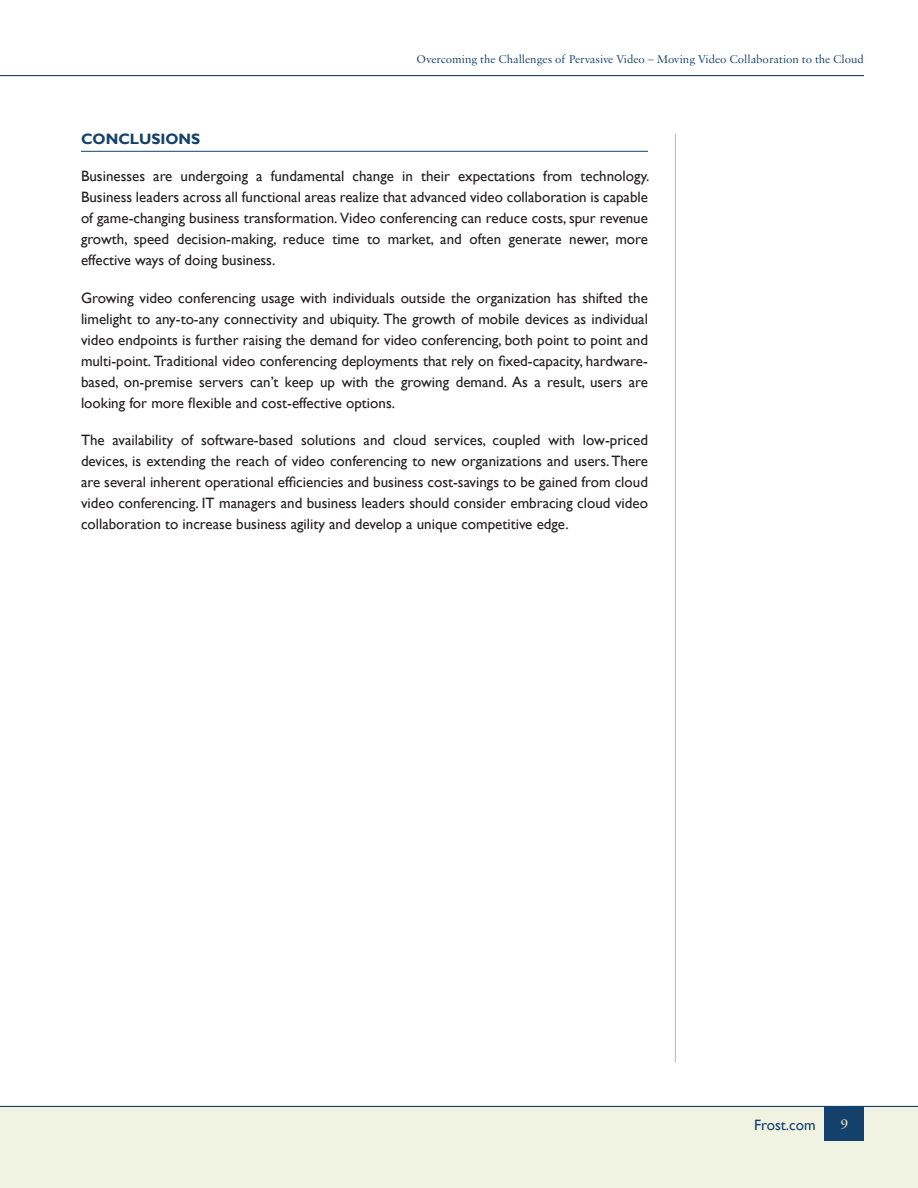
<style>
.page{position:relative;width:918px;height:1188px;background:#fff}
.page>*{position:absolute;margin:0;border:0;box-sizing:border-box;transform-origin:0 0}
.TX1{font:15px/21px "Gill Sans";color:#231f20;text-align:justify}
.HD1{font:700 15px "Gill Sans";color:#13416b}
.t1{font:15px "Gill Sans";color:#13416b}
.t2{font:600 15px "Sabon MT Pro";color:#d6d5b6}
.t3{font:12px "Sabon MT Pro";color:#13416b}
</style>
<div class="page">
<div style="left:0;top:1107px;width:918px;height:81px;background:#f1f3e2"></div>
<hr style="left:0;top:1106px;width:918px;height:1px;background:#13416b">
<hr style="left:0;top:75px;width:864px;height:1px;background:#13416b">
<div style="left:825px;top:1107px;width:39px;height:33px;background:#13416b"></div>
<hr style="left:675px;top:134px;width:1px;height:929px;background:#b0bacb">
<hr style="left:81px;top:151px;width:567px;height:1px;background:#13416b">
<p class="t3" style="left:417px;top:52px;width:449px">Overcoming the Challenges of Pervasive Video – Moving Video Collaboration to the Cloud</p>
<p class="HD1" style="left:81px;top:130px;width:121px">CONCLUSIONS</p>
<p class="TX1" style="left:81px;top:166px;width:570px">Businesses are undergoing a fundamental change in their expectations from technology.<br>Business leaders across all functional areas realize that advanced video collaboration is capable of game-changing business transformation. Video conferencing can reduce costs, spur revenue growth, speed decision-making, reduce time to market, and often generate newer, more effective ways of doing business.</p>
<p class="TX1" style="left:81px;top:287px;width:569px">Growing video conferencing usage with individuals outside the organization has shifted the limelight to any-to-any connectivity and ubiquity. The growth of mobile devices as individual video endpoints is further raising the demand for video conferencing, both point to point and multi-point. Traditional video conferencing deployments that rely on fixed-capacity, hardware&shy;based, on-premise servers can’t keep up with the growing demand. As a result, users are looking for more flexible and cost-effective options.</p>
<p class="TX1" style="left:81px;top:430px;width:569px">The availability of software-based solutions and cloud services, coupled with low-priced devices, is extending the reach of video conferencing to new organizations and users. There are several inherent operational efficiencies and business cost-savings to be gained from cloud video conferencing. IT managers and business leaders should consider embracing cloud video collaboration to increase business agility and develop a unique competitive edge.</p>
<p class="t1" style="left:754px;top:1116px;width:63px">Frost.com</p>
<p class="t2" style="left:841px;top:1115px;width:9px">9</p>
</div>
